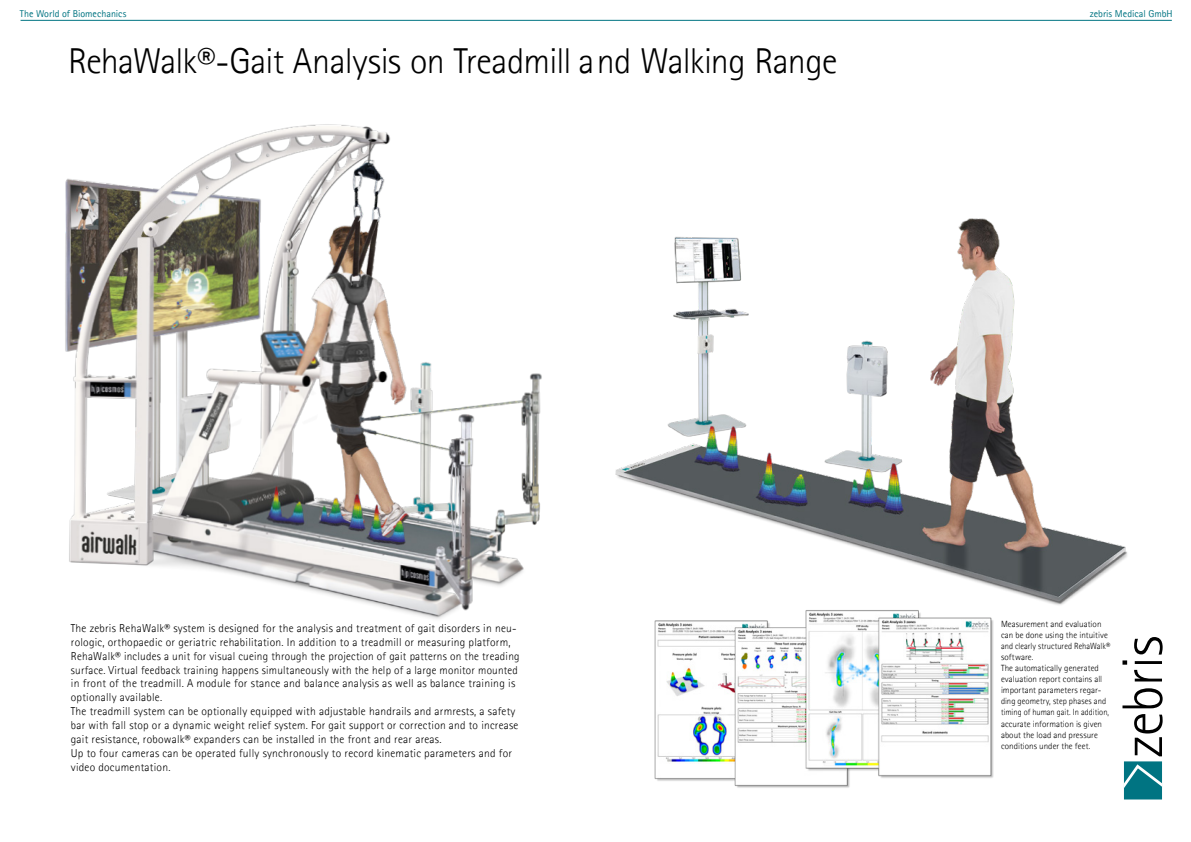
<style>
.page{position:relative;width:1191px;height:842px;background:#fff}
.page>*{position:absolute;margin:0;border:0;box-sizing:border-box;transform-origin:0 0}
.t1{font:300 36px "Rotis Sans Serif Pro";letter-spacing:-.025em;color:#000}
.t2{font:300 11.5px/13.9px "Rotis Sans Serif Pro";letter-spacing:.02em;color:#000}
.t3{font:10px "Rotis Sans Serif Pro";color:#007482}
.t4{font:300 9px/11.1px "Rotis Sans Serif Pro";letter-spacing:.005em;color:#000}
</style>
<div class="page">
<img style="left:65px;top:124px;width:477px;height:495px">
<img style="left:615px;top:218px;width:512px;height:387px">
<img style="left:649px;top:604px;width:351px;height:184px">
<hr style="left:21px;top:20px;width:1150px;height:1px;background:#007482">
<svg style="left:1122px;top:637px;width:40px;height:162px"></svg>
<p class="t3" style="left:20px;top:8px;width:108px">The World of Biomechanics</p>
<p class="t3" style="left:1089px;top:8px;width:84px">zebris Medical GmbH</p>
<h1 class="t1" style="left:68px;top:40px;width:771px">RehaWalk®-Gait Analysis on Treadmill and Walking Range</h1>
<p class="t2" style="left:71px;top:621px;width:450px">The zebris RehaWalk® system is designed for the analysis and treatment of gait disorders in neu&shy;rologic, orthopaedic or geriatric rehabilitation. In addition to a treadmill or measuring platform, RehaWalk® includes a unit for visual cueing through the projection of gait patterns on the treading surface. Virtual feedback training happens simultaneously with the help of a large monitor mounted in front of the treadmill. A module for stance and balance analysis as well as balance training is optionally available.<br>The treadmill system can be optionally equipped with adjustable handrails and armrests, a safety bar with fall stop or a dynamic weight relief system. For gait support or correction and to increase gait resistance, robowalk® expanders can be installed in the front and rear areas.<br>Up to four cameras can be operated fully synchronously to record kinematic parameters and for video documentation.</p>
<p class="t4" style="left:1001px;top:618px;width:111px">Measurement and evaluation can be done using the intuitive and clearly structured RehaWalk® software.<br>The automatically generated evaluation report contains all important parameters regar&shy;ding geometry, step phases and timing of human gait. In addition, accurate information is given about the load and pressure conditions under the feet.</p>
</div>
